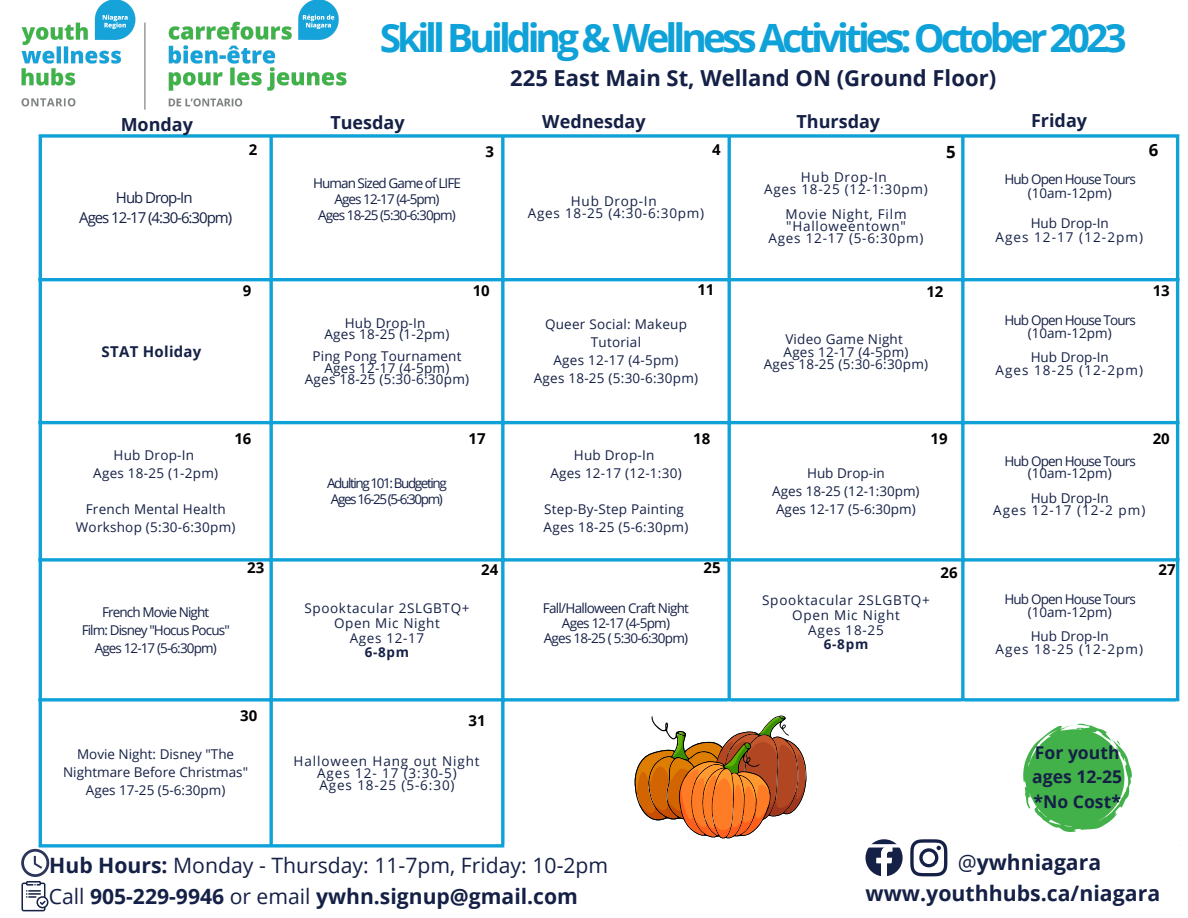
<style>
.page{position:relative;width:1188px;height:918px;background:#fff}
.page>*{position:absolute;margin:0;border:0;box-sizing:border-box;transform-origin:0 0}
.t1{font:700 39px "Open Sans";letter-spacing:-.1em;color:#0fa2d9}
.t2{font:700 22.05px "Open Sans";color:#152046}
.t3{font:700 21.3px "Open Sans";color:#152046}
.t4{font:700 21.15px "Open Sans";color:#152046}
.t5{font:21.15px "Open Sans";color:#152046}
.t6{font:700 18px "Open Sans";color:#152046}
.t7{font:700 17.55px/24.5px "Open Sans";color:#152046}
.t8{font:700 16.8px "Open Sans";color:#000}
.t9{font:700 15px "Open Sans";color:#000}
.t10{font:15px "Open Sans";letter-spacing:-.065em;color:#152046}
.t11{font:700 15px "Open Sans";letter-spacing:.02em;color:#152046}
.t12{font:13.5px/18px "Open Sans";letter-spacing:.02em;color:#152046;text-align:center}
.t13{font:13.5px/18px "Open Sans";color:#152046;text-align:center}
.t14{font:13.5px "Open Sans";letter-spacing:-.065em;color:#152046}
.t15{font:13.5px/12.3px "Open Sans";letter-spacing:.06em;color:#152046}
.t16{font:13.5px "Open Sans";letter-spacing:.08em;color:#152046}
.t17{font:13.5px "Open Sans";letter-spacing:-.055em;color:#152046}
.t18{font:13.5px "Open Sans";letter-spacing:.07em;color:#152046}
.t19{font:13.5px "Open Sans";letter-spacing:-.1em;color:#152046}
.t20{font:13.5px/14.5px "Open Sans";letter-spacing:.05em;color:#152046;text-align:center}
.t21{font:13.5px "Open Sans";letter-spacing:-.07em;color:#152046}
.t22{font:13.5px "Open Sans";letter-spacing:.055em;color:#152046}
.t23{font:700 13.5px "Open Sans";letter-spacing:.055em;color:#152046}
.s1{font-weight:700}
.s2{font-weight:400}
</style>
<div class="page">
<svg style="left:1023px;top:724px;width:109px;height:108px"></svg>
<img style="left:21px;top:0;width:326px;height:110px">
<svg style="left:21px;top:849px;width:28px;height:62px"></svg>
<svg style="left:866px;top:839px;width:37px;height:37px"></svg>
<hr style="left:39px;top:138px;width:3px;height:706px;background:#0fa2d9">
<svg style="left:269px;top:138px;width:4px;height:706px;background:#33b0de"></svg>
<svg style="left:501px;top:138px;width:4px;height:706px;background:#33b0de"></svg>
<hr style="left:728px;top:138px;width:3px;height:560px;background:#0fa2d9">
<svg style="left:961px;top:138px;width:4px;height:560px;background:#33afde"></svg>
<hr style="left:1176px;top:138px;width:3px;height:560px;background:#0fa2d9">
<svg style="left:39px;top:134px;width:1140px;height:4px;background:#33afde"></svg>
<hr style="left:39px;top:278px;width:1140px;height:3px;background:#0fa2d9">
<hr style="left:39px;top:421px;width:1140px;height:3px;background:#0fa2d9">
<svg style="left:42px;top:558px;width:1134px;height:4px;background:#33afde"></svg>
<svg style="left:42px;top:698px;width:1137px;height:4px;background:#33b0de"></svg>
<svg style="left:39px;top:844px;width:466px;height:4px;background:#34b0de"></svg>
<hr style="left:505px;top:844px;width:674px;height:4px;background:#fff">
<svg style="left:910px;top:839px;width:37px;height:37px"></svg>
<svg style="left:635px;top:715px;width:172px;height:124px"></svg>
<p class="t1" style="left:380px;top:11px;width:748px">Skill Building &amp; Wellness Activities: October 2023</p>
<p class="t2" style="left:510px;top:62px;width:487px">225 East Main St, Welland ON (Ground Floor)</p>
<p class="t6" style="left:121px;top:112px;width:74px">Monday</p>
<p class="t6" style="left:330px;top:110px;width:76px">Tuesday</p>
<p class="t6" style="left:542px;top:109px;width:105px">Wednesday</p>
<p class="t6" style="left:797px;top:109px;width:85px">Thursday</p>
<p class="t6" style="left:1031px;top:108px;width:57px">Friday</p>
<p class="t9" style="left:249px;top:139px;width:10px">2</p>
<p class="t9" style="left:486px;top:141px;width:10px">3</p>
<p class="t9" style="left:712px;top:139px;width:10px">4</p>
<p class="t8" style="left:946px;top:140px;width:11px">5</p>
<p class="t8" style="left:1149px;top:138px;width:11px">6</p>
<p class="t10" style="left:116px;top:187px;width:78px">Hub Drop-In</p>
<p class="t10" style="left:79px;top:207px;width:154px">Ages 12-17 (4:30-6:30pm)</p>
<p class="t21" style="left:313px;top:174px;width:149px">Human Sized Game of LIFE</p>
<p class="t14" style="left:334px;top:190px;width:107px">Ages 12-17 (4-5pm)</p>
<p class="t14" style="left:318px;top:205px;width:139px">Ages 18-25 (5:30-6:30pm)</p>
<p class="t22" style="left:571px;top:192px;width:87px">Hub Drop-In</p>
<p class="t15" style="left:528px;top:206px;width:178px">Ages 18-25 (4:30-6:30pm)</p>
<p class="t22" style="left:801px;top:167px;width:87px">Hub Drop-In</p>
<p class="t15" style="left:764px;top:182px;width:165px">Ages 18-25 (12-1:30pm)</p>
<p class="t15" style="left:785px;top:207px;width:123px">Movie Night, Film "Halloweentown"</p>
<p class="t15" style="left:768px;top:232px;width:157px">Ages 12-17 (5-6:30pm)</p>
<p class="t14" style="left:1004px;top:169px;width:133px">Hub Open House Tours</p>
<p class="t13" style="left:1028px;top:184px;width:86px">(10am-12pm)</p>
<p class="t13" style="left:1031px;top:213px;width:80px">Hub Drop-In</p>
<p class="t16" style="left:995px;top:228px;width:149px">Ages 12-17 (12-2pm)</p>
<p class="t9" style="left:243px;top:280px;width:10px">9</p>
<p class="t9" style="left:473px;top:280px;width:19px">10</p>
<p class="t9" style="left:697px;top:279px;width:19px">11</p>
<p class="t9" style="left:1153px;top:280px;width:19px">13</p>
<p class="t9" style="left:926px;top:281px;width:19px">12</p>
<p class="t11" style="left:102px;top:341px;width:101px">STAT Holiday</p>
<p class="t12" style="left:345px;top:313px;width:82px">Hub Drop-In</p>
<p class="t12" style="left:325px;top:325px;width:126px">Ages 18-25 (1-2pm)</p>
<p class="t12" style="left:312px;top:347px;width:151px">Ping Pong Tournament</p>
<p class="t12" style="left:325px;top:358px;width:126px">Ages 12-17 (4-5pm)</p>
<p class="t12" style="left:305px;top:370px;width:166px">Ages 18-25 (5:30-6:30pm)</p>
<p class="t12" style="left:545px;top:314px;width:143px">Queer Social: Makeup<br>Tutorial</p>
<p class="t12" style="left:554px;top:350px;width:126px">Ages 12-17 (4-5pm)</p>
<p class="t12" style="left:534px;top:368px;width:166px">Ages 18-25 (5:30-6:30pm)</p>
<p class="t12" style="left:785px;top:330px;width:119px">Video Game Night</p>
<p class="t12" style="left:784px;top:343px;width:126px">Ages 12-17 (4-5pm)</p>
<p class="t12" style="left:764px;top:355px;width:166px">Ages 18-25 (5:30-6:30pm)</p>
<p class="t14" style="left:1004px;top:311px;width:133px">Hub Open House Tours</p>
<p class="t13" style="left:1028px;top:323px;width:86px">(10am-12pm)</p>
<p class="t13" style="left:1031px;top:348px;width:80px">Hub Drop-In</p>
<p class="t16" style="left:995px;top:360px;width:149px">Ages 18-25 (12-2pm)</p>
<p class="t9" style="left:234px;top:428px;width:19px">16</p>
<p class="t9" style="left:468px;top:428px;width:19px">17</p>
<p class="t9" style="left:693px;top:428px;width:19px">18</p>
<p class="t9" style="left:931px;top:428px;width:19px">19</p>
<p class="t9" style="left:1153px;top:428px;width:19px">20</p>
<p class="t12" style="left:114px;top:446px;width:82px">Hub Drop-In</p>
<p class="t12" style="left:93px;top:464px;width:126px">Ages 18-25 (1-2pm)</p>
<p class="t12" style="left:76px;top:500px;width:161px">French Mental Health<br>Workshop (5:30-6:30pm)</p>
<p class="t19" style="left:327px;top:474px;width:121px">Adulting 101: Budgeting</p>
<p class="t19" style="left:331px;top:490px;width:113px">Ages 16-25 (5-6:30pm)</p>
<p class="t12" style="left:574px;top:446px;width:82px">Hub Drop-In</p>
<p class="t12" style="left:550px;top:464px;width:133px">Ages 12-17 (12-1:30)</p>
<p class="t12" style="left:544px;top:500px;width:141px">Step-By-Step Painting</p>
<p class="t12" style="left:544px;top:518px;width:146px">Ages 18-25 (5-6:30pm)</p>
<p class="t13" style="left:807px;top:464px;width:79px">Hub Drop-in</p>
<p class="t13" style="left:772px;top:482px;width:149px">Ages 18-25 (12-1:30pm)</p>
<p class="t13" style="left:776px;top:500px;width:141px">Ages 12-17 (5-6:30pm)</p>
<p class="t14" style="left:1004px;top:452px;width:133px">Hub Open House Tours</p>
<p class="t13" style="left:1028px;top:464px;width:86px">(10am-12pm)</p>
<p class="t13" style="left:1031px;top:489px;width:80px">Hub Drop-In</p>
<p class="t16" style="left:993px;top:501px;width:154px">Ages 12-17 (12-2 pm)</p>
<p class="t9" style="left:247px;top:557px;width:19px">23</p>
<p class="t9" style="left:481px;top:559px;width:19px">24</p>
<p class="t9" style="left:704px;top:557px;width:19px">25</p>
<p class="t9" style="left:941px;top:562px;width:19px">26</p>
<p class="t9" style="left:1159px;top:559px;width:19px">27</p>
<p class="t14" style="left:102px;top:602px;width:109px">French Movie Night</p>
<p class="t14" style="left:82px;top:620px;width:150px">Film: Disney "Hocus Pocus"</p>
<p class="t14" style="left:95px;top:638px;width:123px">Ages 12-17 (5-6:30pm)</p>
<p class="t20" style="left:304px;top:601px;width:167px">Spooktacular 2SLGBTQ+<br>Open Mic Night</p>
<p class="t12" style="left:350px;top:628px;width:76px">Ages 12-17</p>
<p class="t23" style="left:365px;top:643px;width:46px">6-8pm</p>
<p class="t17" style="left:543px;top:599px;width:148px">Fall/Halloween Craft Night</p>
<p class="t17" style="left:562px;top:614px;width:110px">Ages 12-17 (4-5pm)</p>
<p class="t17" style="left:544px;top:628px;width:146px">Ages 18-25 ( 5:30-6:30pm)</p>
<p class="t15" style="left:762px;top:593px;width:169px;line-height:14.5px;text-align:center">Spooktacular 2SLGBTQ+<br>Open Mic Night</p>
<p class="t12" style="left:808px;top:620px;width:77px">Ages 18-25</p>
<p class="t23" style="left:824px;top:635px;width:46px">6-8pm</p>
<p class="t14" style="left:1004px;top:590px;width:133px">Hub Open House Tours</p>
<p class="t13" style="left:1028px;top:602px;width:86px">(10am-12pm)</p>
<p class="t13" style="left:1031px;top:627px;width:80px">Hub Drop-In</p>
<p class="t16" style="left:995px;top:639px;width:149px">Ages 18-25 (12-2pm)</p>
<p class="t9" style="left:240px;top:705px;width:19px">30</p>
<p class="t9" style="left:468px;top:710px;width:19px">31</p>
<p class="t13" style="left:63px;top:745px;width:187px">Movie Night: Disney "The<br>Nightmare Before Christmas"</p>
<p class="t13" style="left:86px;top:781px;width:141px">Ages 17-25 (5-6:30pm)</p>
<p class="t18" style="left:294px;top:751px;width:188px">Halloween Hang out Night</p>
<p class="t18" style="left:317px;top:764px;width:141px">Ages 12- 17 (3:30-5)</p>
<p class="t18" style="left:319px;top:776px;width:137px">Ages 18-25 (5-6:30)</p>
<p class="t7" style="left:1032px;top:740px;width:91px">For youth ages 12-25</p>
<p class="t7" style="left:1034px;top:789px;width:89px">*No Cost*</p>
<p class="t5" style="left:49px;top:850px;width:561px"><span class="s1">Hub Hours:</span> Monday - Thursday: 11-7pm, Friday: 10-2pm</p>
<p class="t4" style="left:49px;top:881px;width:531px"><span class="s2">Call</span> 905-229-9946 <span class="s2">or email</span> ywhn.signup@gmail.com</p>
<p class="t4" style="left:958px;top:847px;width:145px"><span class="s2">@</span>ywhniagara</p>
<p class="t3" style="left:866px;top:879px;width:296px">www.youthhubs.ca/niagara</p>
</div>
